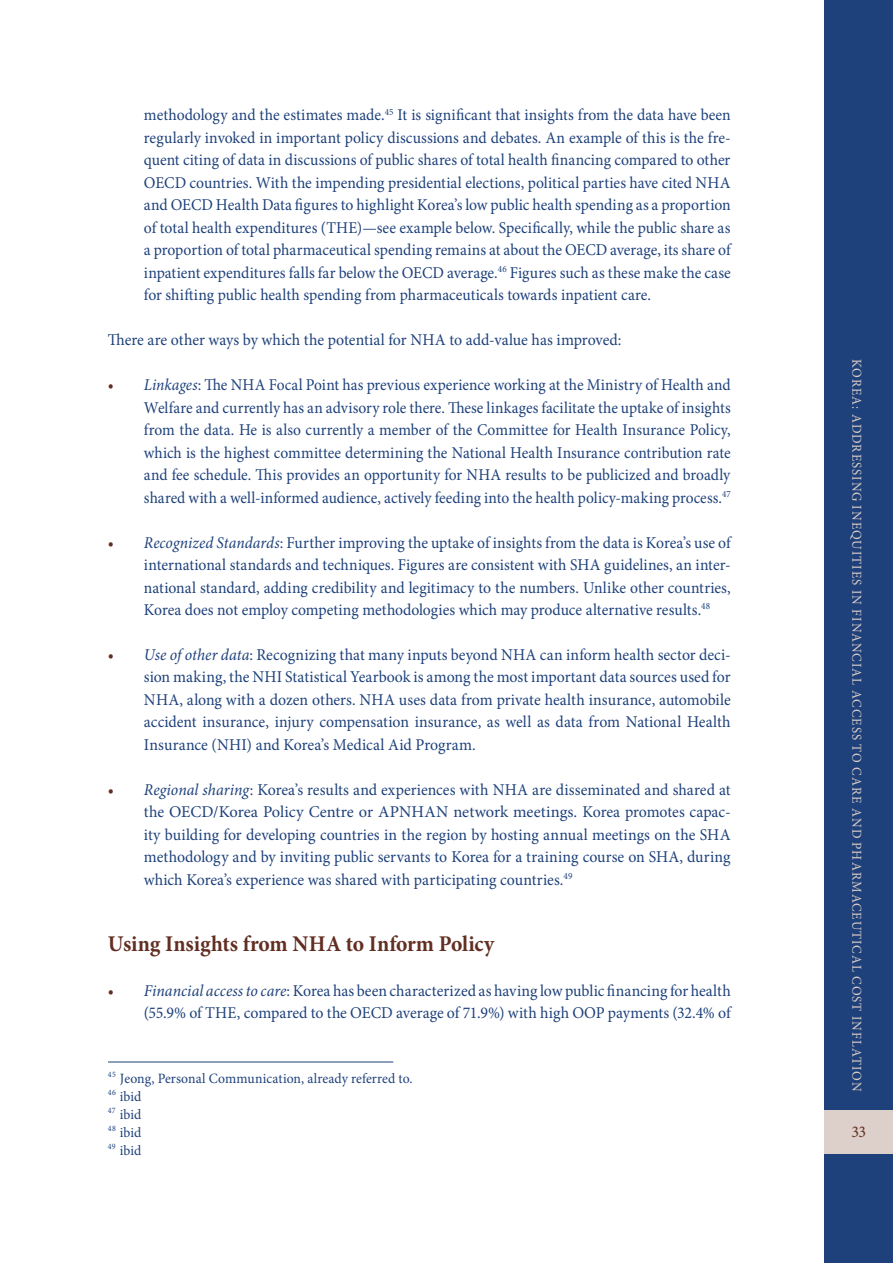
<style>
.page{position:relative;width:893px;height:1263px;background:#fff}
.page>*{position:absolute;margin:0;border:0;box-sizing:border-box;transform-origin:0 0}
.t1{font:700 22.5px "Minion Pro";letter-spacing:-.005em;color:#622e22;scale:.96 1}
.t2{font:16.5px/22.5px "Minion Pro";color:#1e417b;text-align:justify;scale:.95 1}
.t3{font:16.5px/22.5px "Minion Pro";color:#1e417b;text-align:justify;scale:.96 1}
.t4{font:16.5px/22.5px "Minion Pro";color:#1e417b;text-align:justify;scale:.94 1}
.t5{font:16.5px "Minion Pro";color:#622e22;scale:.96 1}
.t6{font:14.25px/18px "Minion Pro";color:#1e417b;scale:.96 1}
.t7{font:13.5px "Minion Pro";letter-spacing:.08em;color:#ddcfc9;scale:.96 1}
.s1{font-style:italic}
</style>
<div class="page">
<div style="left:824px;top:0;width:69px;height:1263px;background:#1e417b"></div>
<div style="left:824px;top:1111px;width:69px;height:43px;background:#ddcfc9"></div>
<hr style="left:108px;top:1062px;width:285px;height:1px;background:#1e417b">
<p class="t2" style="left:144px;top:105px;width:619px">methodology and the estimates made.<sup>45</sup> It is significant that insights from the data have been regularly invoked in important policy discussions and debates. An example of this is the fre&shy;quent citing of data in discussions of public shares of total health financing compared to other OECD countries. With the impending presidential elections, political parties have cited NHA and OECD Health Data figures to highlight Korea’s low public health spending as a proportion of total health expenditures (THE)—see example below. Specifically, while the public share as a proportion of total pharmaceutical spending remains at about the OECD average, its share of inpatient expenditures falls far below the OECD average.<sup>46</sup> Figures such as these make the case for shifting public health spending from pharmaceuticals towards inpatient care.</p>
<p class="t3" style="left:108px;top:330px;width:536px">There are other ways by which the potential for NHA to add-value has improved:</p>
<p class="t4" style="left:144px;top:375px;width:626px"><span class="s1">Linkages</span>: The NHA Focal Point has previous experience working at the Ministry of Health and Welfare and currently has an advisory role there. These linkages facilitate the uptake of insights from the data. He is also currently a member of the Committee for Health Insurance Policy, which is the highest committee determining the National Health Insurance contribution rate and fee schedule. This provides an opportunity for NHA results to be publicized and broadly shared with a well-informed audience, actively feeding into the health policy-making process.<sup>47</sup></p>
<p class="t2" style="left:144px;top:532px;width:619px"><span class="s1">Recognized Standards</span>: Further improving the uptake of insights from the data is Korea’s use of international standards and techniques. Figures are consistent with SHA guidelines, an inter&shy;national standard, adding credibility and legitimacy to the numbers. Unlike other countries, Korea does not employ competing methodologies which may produce alternative results.<sup>48</sup></p>
<p class="t3" style="left:144px;top:645px;width:613px"><span class="s1">Use of other data</span>: Recognizing that many inputs beyond NHA can inform health sector deci&shy;sion making, the NHI Statistical Yearbook is among the most important data sources used for NHA, along with a dozen others. NHA uses data from private health insurance, automobile accident insurance, injury compensation insurance, as well as data from National Health Insurance (NHI) and Korea’s Medical Aid Program.</p>
<p class="t3" style="left:144px;top:780px;width:613px"><span class="s1">Regional sharing</span>: Korea’s results and experiences with NHA are disseminated and shared at the OECD/Korea Policy Centre or APNHAN network meetings. Korea promotes capac&shy;ity building for developing countries in the region by hosting annual meetings on the SHA methodology and by inviting public servants to Korea for a training course on SHA, during which Korea’s experience was shared with participating countries.<sup>49</sup></p>
<h1 class="t1" style="left:108px;top:935px;width:404px">Using Insights from NHA to Inform Policy</h1>
<p class="t3" style="left:144px;top:981px;width:613px"><span class="s1">Financial access to care</span>:Korea has been characterized as having low public financing for health (55.9% of THE, compared to the OECD average of 71.9%) with high OOP payments (32.4% of</p>
<p class="t6" style="left:108px;top:1070px;width:319px"><sup>45</sup> Jeong, Personal Communication, already referred to.<br><sup>46</sup> ibid<br><sup>47</sup> ibid<br><sup>48</sup> ibid<br><sup>49</sup> ibid</p>
<p class="t7" style="left:862px;top:359px;width:764px;rotate:90deg">KOREA: ADDRESSING INEQUITIES IN FINANCIAL ACCESS TO CARE AND PHARMACEUTICAL COST INFLATION</p>
<p class="t5" style="left:851px;top:1126px;width:17px">33</p>
</div>
